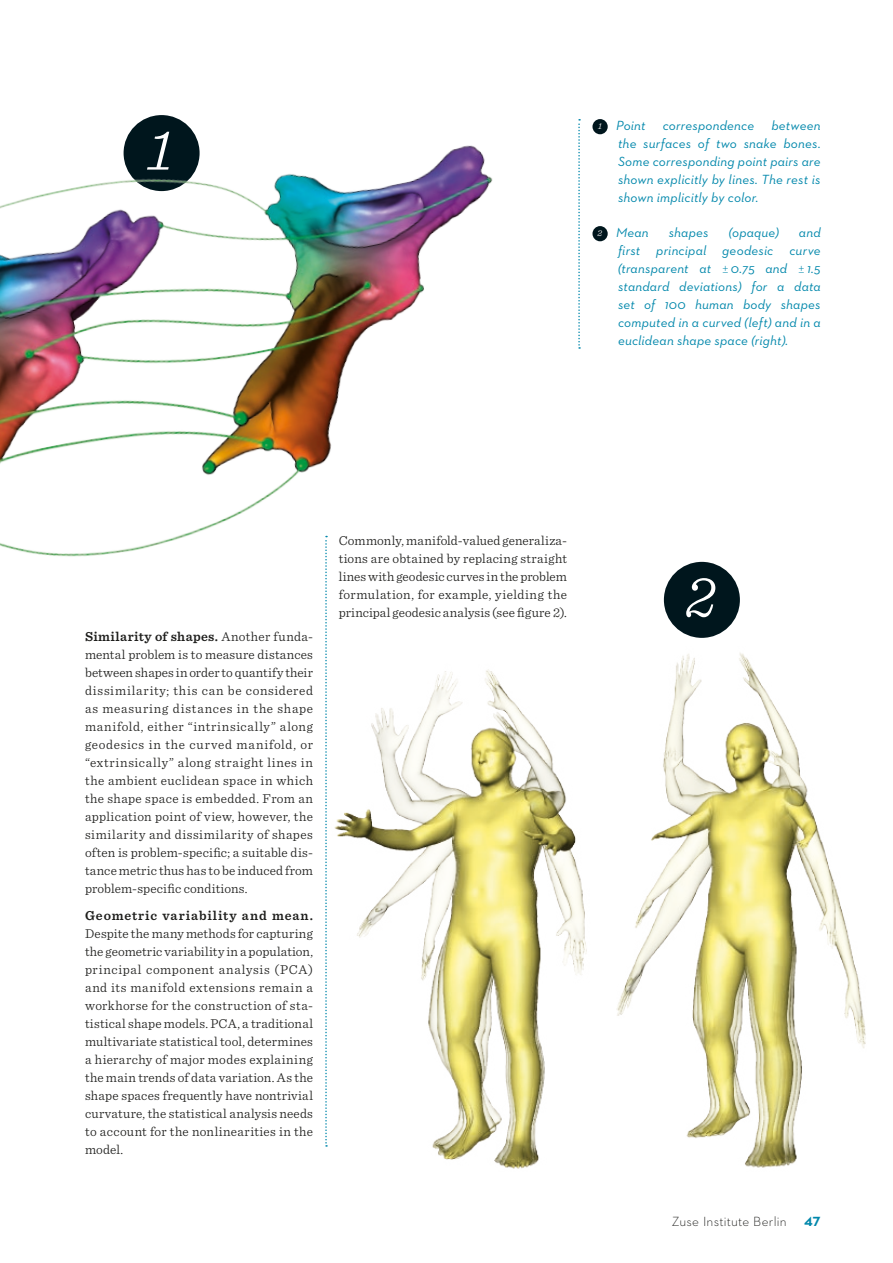
<style>
.page{position:relative;width:893px;height:1263px;background:#fff}
.page>*{position:absolute;margin:0;border:0;box-sizing:border-box;transform-origin:0 0}
.Bildzahlen{font:italic 300 60px "Sentinel";color:#fff}
.Text_Spaltenanfang_9{font:300 13.5px/18px "Sentinel";letter-spacing:.015em;color:#1d1d1b;text-align:justify}
.Bildunterschrift_Neu{font:italic 13.5px/18px "Neutraface 2 Text";letter-spacing:.015em;color:#0087ab;text-align:justify}
.t1{font:300 13.5px "Neutraface 2 Text";letter-spacing:.015em;color:#1d1d1b}
.t2{font:700 13.5px "Neutraface 2 Text";color:#0087ab}
.t3{font:italic 300 9px "Sentinel";color:#fff}
.s1{font-family:"Sentinel";font-weight:300;font-style:normal}
.s2{font-weight:600}
</style>
<div class="page">
<img style="left:334px;top:653px;width:532px;height:516px">
<div style="left:592px;top:119px;width:16px;height:15px;background:#00161d;border-radius:50%"></div>
<div style="left:592px;top:226px;width:16px;height:15px;background:#00161d;border-radius:50%"></div>
<div style="left:664px;top:562px;width:76px;height:76px;background:#00161d;border-radius:50%"></div>
<svg style="left:325px;top:593px;width:2px;height:554px"></svg>
<svg style="left:578px;top:119px;width:2px;height:230px"></svg>
<img style="left:0;top:115px;width:493px;height:477px">
<p class="Bildzahlen" style="left:148px;top:105px;width:27px">1</p>
<p class="t3" style="left:598px;top:120px;width:5px">1</p>
<p class="Bildunterschrift_Neu" style="left:616px;top:116px;width:31px">Point</p>
<p class="Bildunterschrift_Neu" style="left:663px;top:116px;width:93px">correspondence</p>
<p class="Bildunterschrift_Neu" style="left:618px;top:116px;width:204px;text-indent:153px">between the surfaces of two snake bones.<br>Some corresponding point pairs are shown explicitly by lines. The rest is shown implicitly by color.</p>
<p class="t3" style="left:598px;top:227px;width:6px">2</p>
<p class="Bildunterschrift_Neu" style="left:616px;top:223px;width:34px">Mean</p>
<p class="Bildunterschrift_Neu" style="left:669px;top:223px;width:41px">shapes</p>
<p class="Bildunterschrift_Neu" style="left:729px;top:223px;width:52px">(opaque)</p>
<p class="Bildunterschrift_Neu" style="left:618px;top:223px;width:204px;text-indent:181px">and first principal geodesic curve (transparent at <span class="s1">±</span> 0.75 and <span class="s1">±</span> 1.5 standard deviations) for a data set of 100 human body shapes computed in a curved (left) and in a euclidean shape space (right).</p>
<p class="Text_Spaltenanfang_9" style="left:85px;top:627px;width:230px"><span class="s2">Similarity of shapes.</span> Another funda&shy;mental problem is to measure distances between shapes in order to quantify their dissimilarity; this can be considered as measuring distances in the shape manifold, either “intrinsically” along geodesics in the curved manifold, or “extrinsically” along straight lines in the ambient euclidean space in which the shape space is embedded. From an application point of view, however, the similarity and dissimilarity of shapes often is problem-specific; a suitable dis&shy;tance metric thus has to be induced from problem-specific conditions.</p>
<p class="Text_Spaltenanfang_9" style="left:85px;top:906px;width:230px"><span class="s2">Geometric variability and mean.<br></span>Despite the many methods for capturing the geometric variability in a population, principal component analysis (PCA) and its manifold extensions remain a workhorse for the construction of sta&shy;tistical shape models. PCA, a traditional multivariate statistical tool, determines a hierarchy of major modes explaining the main trends of data variation. As the shape spaces frequently have nontrivial curvature, the statistical analysis needs to account for the nonlinearities in the model.</p>
<p class="Text_Spaltenanfang_9" style="left:339px;top:531px;width:230px">Commonly, manifold-valued generaliza&shy;tions are obtained by replacing straight lines with geodesic curves in the problem formulation, for example, yielding the principal geodesic analysis (see figure 2).</p>
<p class="Bildzahlen" style="left:685px;top:552px;width:33px">2</p>
<p class="t1" style="left:672px;top:1213px;width:116px">Zuse Institute Berlin</p>
<p class="t2" style="left:804px;top:1213px;width:18px">47</p>
</div>
